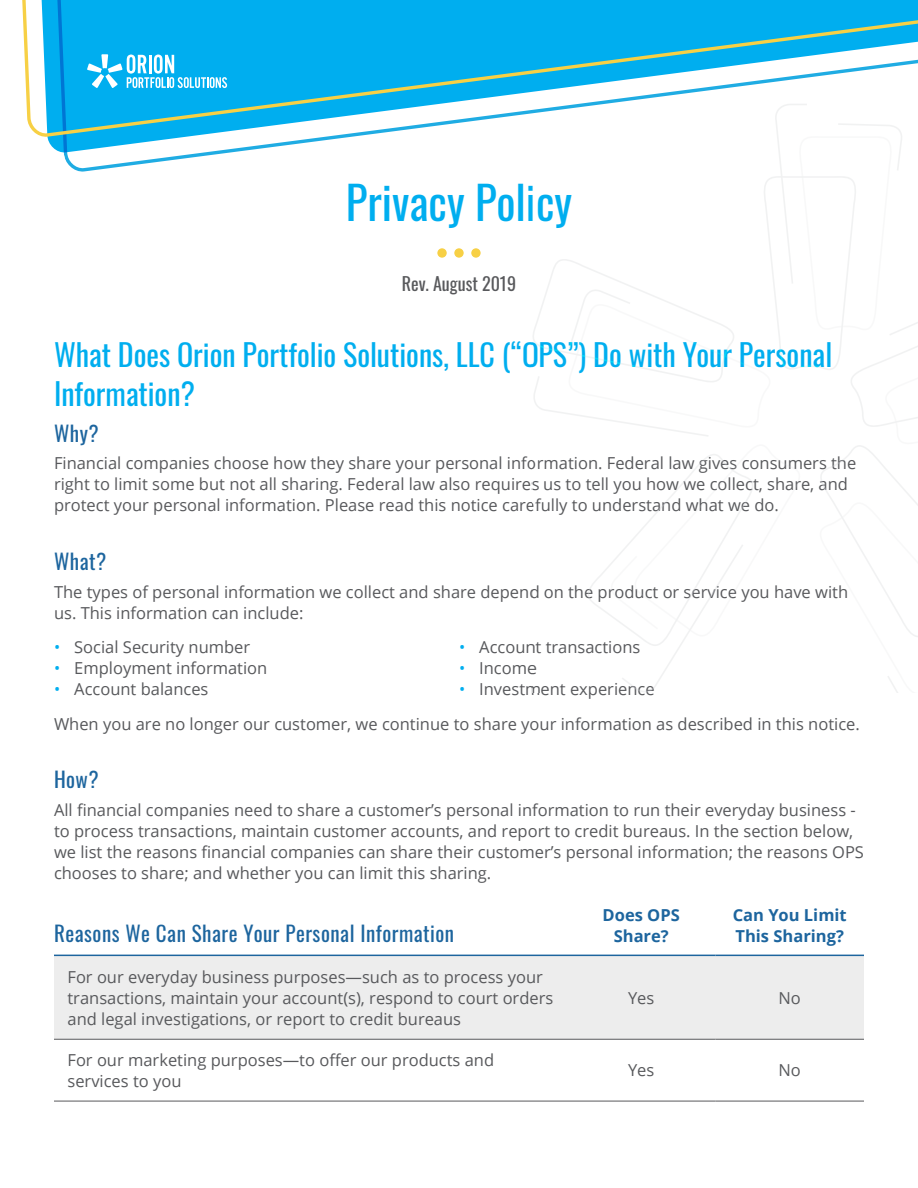
<style>
.page{position:relative;width:918px;height:1188px;background:#fff}
.page>*{position:absolute;margin:0;border:0;box-sizing:border-box;transform-origin:0 0}
.Page_Header_Cyan{font:45px "Oswald";color:#00aeef}
.Subhead_1{font:30px/39px "Oswald";color:#00aeef}
.Subhead_2{font:21px "Oswald";letter-spacing:.025em;color:#1d659e}
.Subhead_1-2{font:18px "Oswald";color:#58595c}
.Body_Text_11pt{font:16.5px/21px "Open Sans";color:#58595c}
.Body_Text_11pt-2{font:700 16.5px/21px "Open Sans";color:#1d659e;text-align:center}
.s1{color:#00aeef}
</style>
<div class="page">
<svg style="left:47px;top:138px;width:295px;height:34px"></svg>
<svg style="left:22px;top:0;width:896px;height:138px"></svg>
<svg style="left:87px;top:54px;width:140px;height:34px"></svg>
<svg style="left:437px;top:248px;width:10px;height:10px"></svg>
<svg style="left:454px;top:248px;width:10px;height:10px"></svg>
<svg style="left:471px;top:248px;width:10px;height:10px"></svg>
<svg style="left:532px;top:104px;width:386px;height:589px"></svg>
<div style="left:54px;top:956px;width:810px;height:83px;background:#ededed"></div>
<svg style="left:54px;top:1100px;width:810px;height:1px"></svg>
<hr style="left:54px;top:955px;width:513px;height:1px;background:#1d659e">
<hr style="left:567px;top:955px;width:149px;height:1px;background:#1d659e">
<hr style="left:716px;top:955px;width:148px;height:1px;background:#1d659e">
<hr style="left:54px;top:1039px;width:513px;height:1px;background:#58595c">
<hr style="left:567px;top:1039px;width:149px;height:1px;background:#58595c">
<hr style="left:716px;top:1039px;width:148px;height:1px;background:#58595c">
<hr style="left:54px;top:1101px;width:513px;height:1px;background:#58595c">
<hr style="left:567px;top:1101px;width:149px;height:1px;background:#58595c">
<hr style="left:716px;top:1101px;width:148px;height:1px;background:#58595c">
<p class="Page_Header_Cyan" style="left:346px;top:163px;width:228px">Privacy Policy</p>
<p class="Subhead_1-2" style="left:402px;top:268px;width:116px">Rev. August 2019</p>
<p class="Subhead_1" style="left:54px;top:332px;width:780px">What Does Orion Portfolio Solutions, LLC (“OPS”) Do with Your Personal<br>Information?</p>
<p class="Subhead_2" style="left:54px;top:414px;width:46px">Why?</p>
<p class="Body_Text_11pt" style="left:54px;top:452px;width:804px">Financial companies choose how they share your personal information. Federal law gives consumers the right to limit some but not all sharing. Federal law also requires us to tell you how we collect, share, and protect your personal information. Please read this notice carefully to understand what we do.</p>
<p class="Subhead_2" style="left:54px;top:543px;width:54px">What?</p>
<p class="Body_Text_11pt" style="left:54px;top:581px;width:796px">The types of personal information we collect and share depend on the product or service you have with us. This information can include:</p>
<p class="Body_Text_11pt" style="left:54px;top:636px;width:198px"><span class="s1">•</span> Social Security number</p>
<p class="Body_Text_11pt" style="left:54px;top:657px;width:215px"><span class="s1">•</span> Employment information</p>
<p class="Body_Text_11pt" style="left:54px;top:678px;width:156px"><span class="s1">•</span> Account balances</p>
<p class="Body_Text_11pt" style="left:459px;top:636px;width:183px"><span class="s1">•</span> Account transactions</p>
<p class="Body_Text_11pt" style="left:459px;top:657px;width:79px"><span class="s1">•</span> Income</p>
<p class="Body_Text_11pt" style="left:459px;top:678px;width:197px"><span class="s1">•</span> Investment experience</p>
<p class="Body_Text_11pt" style="left:54px;top:713px;width:807px">When you are no longer our customer, we continue to share your information as described in this notice.</p>
<p class="Subhead_2" style="left:54px;top:761px;width:46px">How?</p>
<p class="Body_Text_11pt" style="left:54px;top:799px;width:812px">All financial companies need to share a customer’s personal information to run their everyday business - to process transactions, maintain customer accounts, and report to credit bureaus. In the section below, we list the reasons financial companies can share their customer’s personal information; the reasons OPS chooses to share; and whether you can limit this sharing.</p>
<p class="Subhead_2" style="left:54px;top:915px;width:402px">Reasons We Can Share Your Personal Information</p>
<p class="Body_Text_11pt" style="left:68px;top:966px;width:487px">For our everyday business purposes—such as to process your transactions, maintain your account(s), respond to court orders and legal investigations, or report to credit bureaus</p>
<p class="Body_Text_11pt-2" style="left:603px;top:904px;width:79px">Does OPS<br>Share?</p>
<p class="Body_Text_11pt-2" style="left:733px;top:904px;width:115px;text-align:left">Can You Limit<br>This Sharing?</p>
<p class="Body_Text_11pt" style="left:628px;top:987px;width:28px">Yes</p>
<p class="Body_Text_11pt" style="left:779px;top:987px;width:24px">No</p>
<p class="Body_Text_11pt" style="left:68px;top:1049px;width:428px">For our marketing purposes—to offer our products and services to you</p>
<p class="Body_Text_11pt" style="left:628px;top:1060px;width:28px">Yes</p>
<p class="Body_Text_11pt" style="left:779px;top:1060px;width:24px">No</p>
</div>
